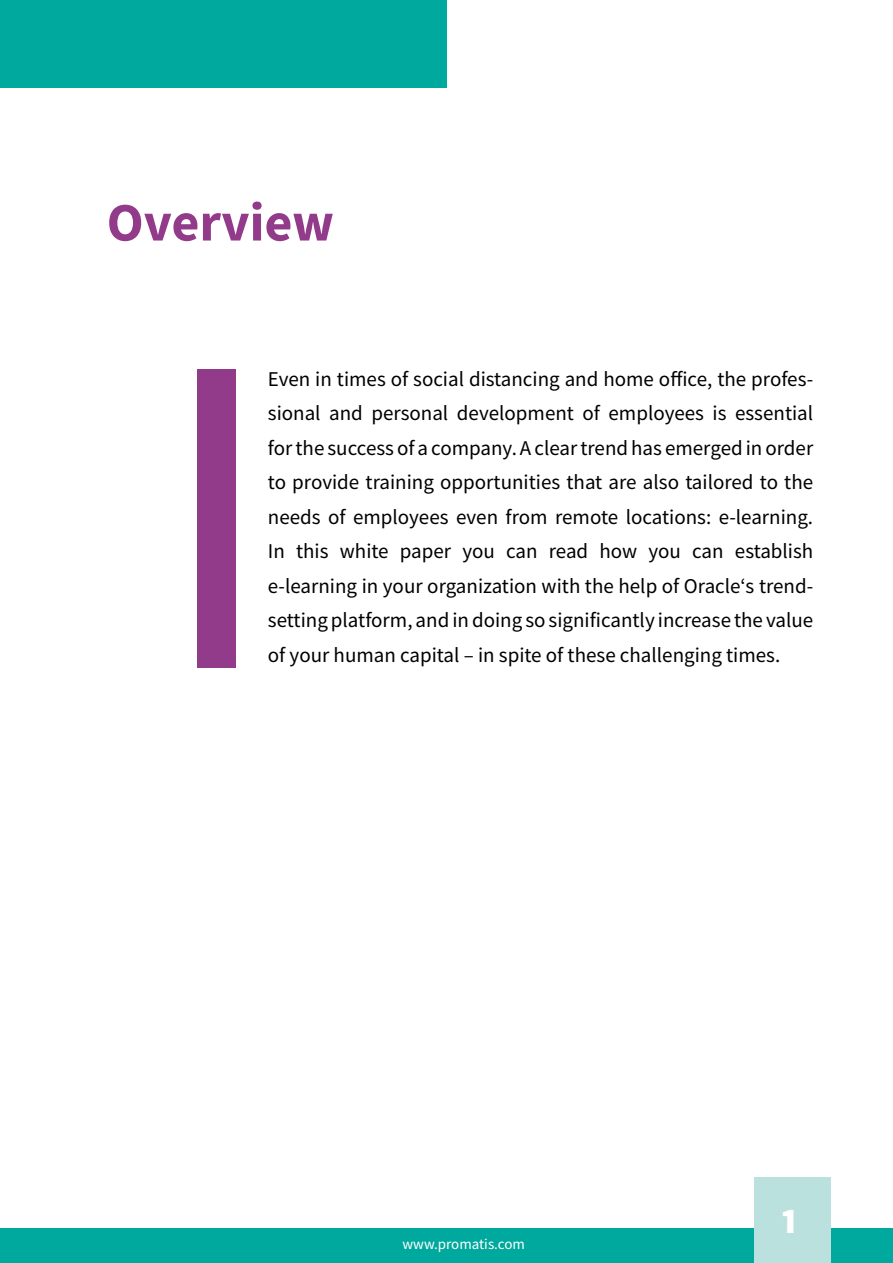
<style>
.page{position:relative;width:893px;height:1263px;background:#fff}
.page>*{position:absolute;margin:0;border:0;box-sizing:border-box;transform-origin:0 0}
.t1{font:700 54px "Source Sans Pro";color:#933b8b}
.t2{font:900 36px "Source Sans Pro";color:#fff}
.t3{font:21px/34.5px "Source Sans Pro";color:#000;text-align:justify}
.t4{font:15px "Source Sans Pro";color:#fff}
</style>
<div class="page">
<div style="left:0;top:1228px;width:893px;height:35px;background:#00a99d"></div>
<div style="left:0;top:0;width:446px;height:87px;background:#00a99d"></div>
<div style="left:198px;top:369px;width:38px;height:298px;background:#933b8b"></div>
<div style="left:754px;top:1178px;width:77px;height:85px;background:#bae1de"></div>
<h1 class="t1" style="left:107px;top:186px;width:229px">Overview</h1>
<p class="t3" style="left:268px;top:361px;width:547px">Even in times of social distancing and home office, the profes&shy;sional and personal development of employees is essential for the success of a company. A clear trend has emerged in order to provide training opportunities that are also tailored to the needs of employees even from remote locations: e-learning.<br>In this white paper you can read how you can establish e-learning in your organization with the help of Oracle‘s trend&shy;setting platform, and in doing so significantly increase the value of your human capital – in spite of these challenging times.</p>
<p class="t4" style="left:402px;top:1234px;width:124px">www.promatis.com</p>
<h2 class="t2" style="left:782px;top:1196px;width:17px">1</h2>
</div>
